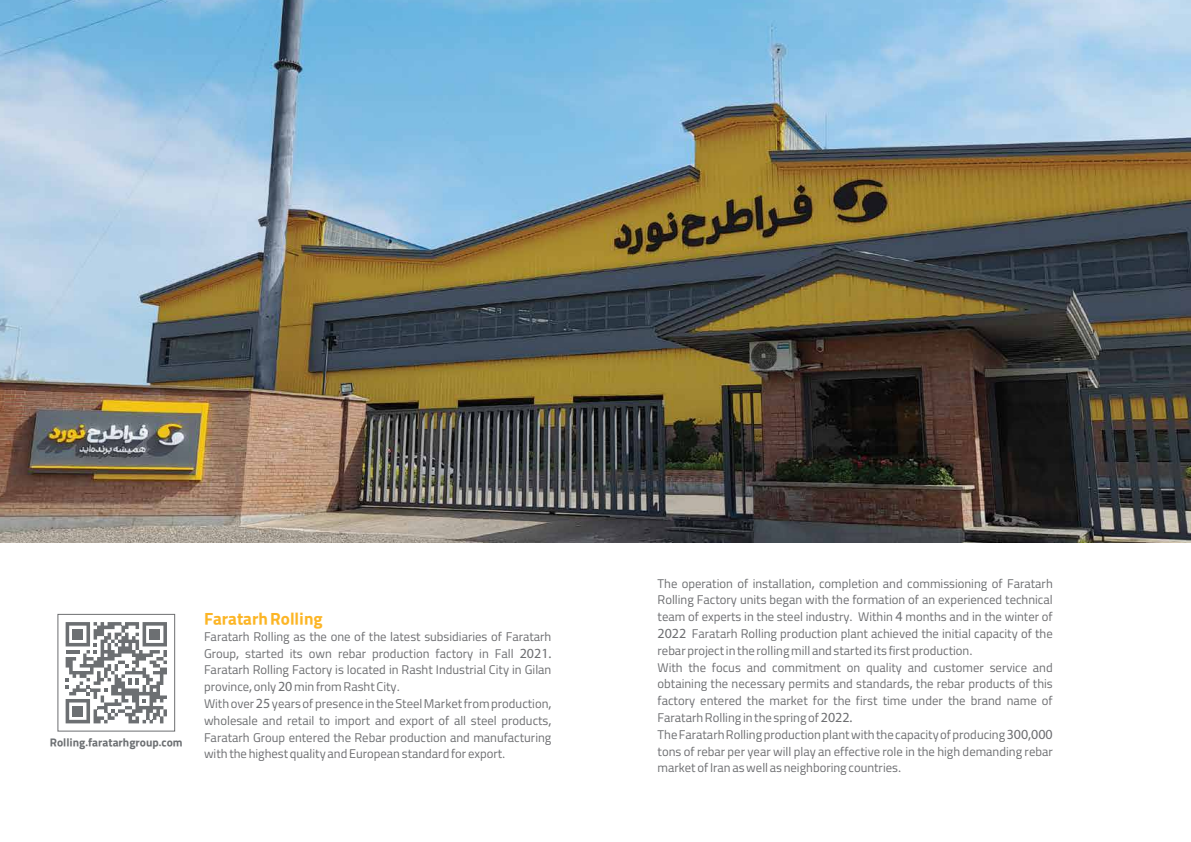
<style>
.page{position:relative;width:1191px;height:842px;background:#fff}
.page>*{position:absolute;margin:0;border:0;box-sizing:border-box;transform-origin:0 0}
.t1{font:800 19px "Fara";color:#fcb525}
.t2{font:300 14px/16.8px "Fara";color:#6d6e71}
.t3{font:800 12.9px "Fara";color:#6c6f72}
.s1{font-family:"Myriad Pro";font-weight:400}
</style>
<div class="page">
<img style="left:0;top:1px;width:1191px;height:542px">
<svg style="left:66px;top:622px;width:101px;height:101px"></svg>
<div style="left:73px;top:629px;width:10px;height:11px;background:#6c6f72"></div>
<div style="left:150px;top:629px;width:10px;height:11px;background:#6c6f72"></div>
<div style="left:73px;top:706px;width:10px;height:10px;background:#6c6f72"></div>
<div style="left:57px;top:614px;width:118px;height:118px;border:1px solid #6d6e71"></div>
<p class="t3" style="left:50px;top:736px;width:134px">Rolling.faratarhgroup.com</p>
<h1 class="t1" style="left:204px;top:608px;width:120px">Faratarh Rolling</h1>
<p class="t2" style="left:204px;top:629px;width:349px">Faratarh Rolling as the one of the latest subsidiaries of Faratarh Group<span class="s1">,</span> started its own rebar production factory in Fall <span class="s1">2021.<br></span>Faratarh Rolling Factory is located in Rasht Industrial City in Gilan province<span class="s1">,</span> only <span class="s1">20</span> min from Rasht City.<br>With over <span class="s1">25</span> years of presence in the Steel Market from production<span class="s1">, </span>wholesale and retail to import and export of all steel products<span class="s1">, </span>Faratarh Group entered the Rebar production and manufacturing with the highest quality and European standard for export.</p>
<p class="t2" style="left:657px;top:576px;width:397px">The operation of installation<span class="s1">,</span> completion and commissioning of Faratarh Rolling Factory units began with the formation of an experienced technical team of experts in the steel industry. Within <span class="s1">4</span> months and in the winter of <span class="s1">2022</span> Faratarh Rolling production plant achieved the initial capacity of the rebar project in the rolling mill and started its first production.<br>With the focus and commitment on quality and customer service and obtaining the necessary permits and standards<span class="s1">,</span> the rebar products of this factory entered the market for the first time under the brand name of Faratarh Rolling in the spring of <span class="s1">2022.<br></span>The Faratarh Rolling production plant with the capacity of producing <span class="s1">300,000 </span>tons of rebar per year will play an effective role in the high demanding rebar market of Iran as well as neighboring countries.</p>
</div>
